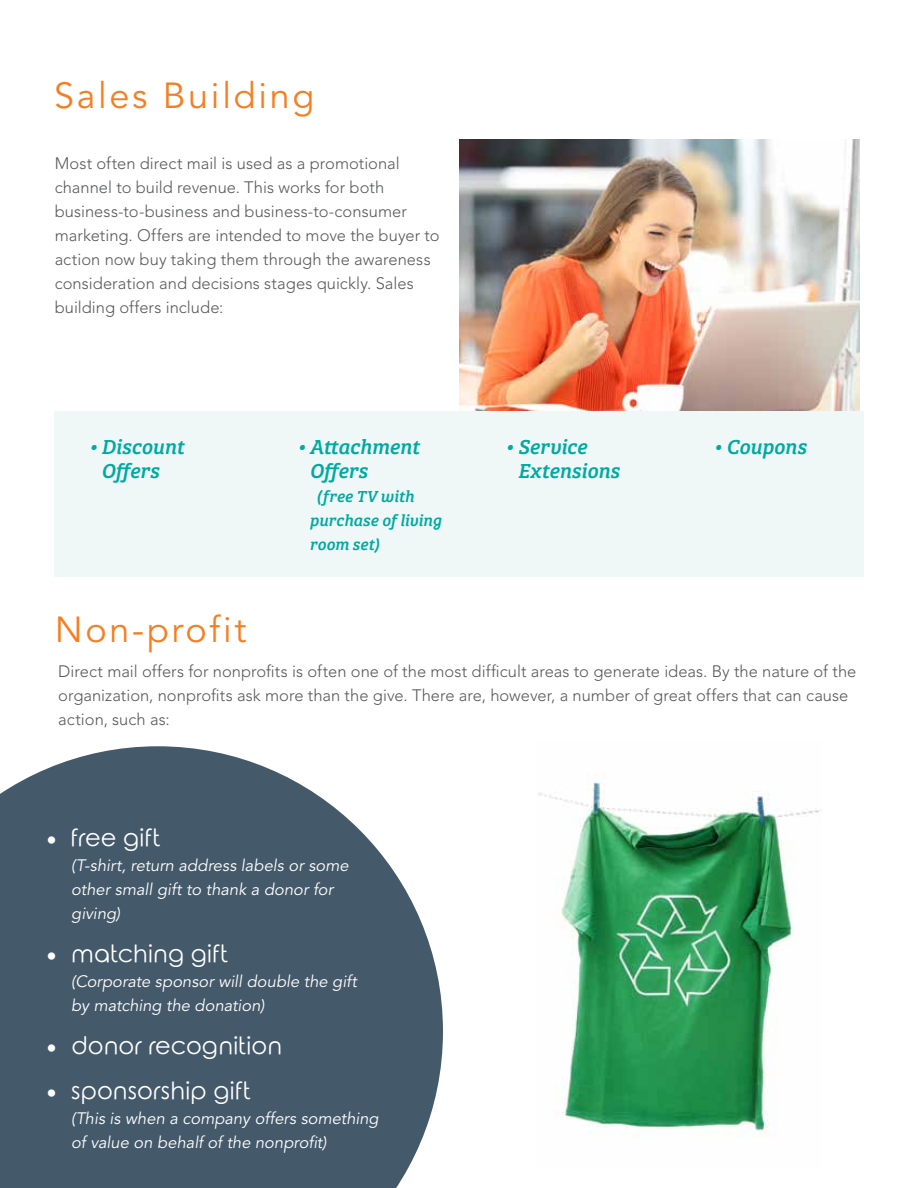
<style>
.page{position:relative;width:918px;height:1188px;background:#fff}
.page>*{position:absolute;margin:0;border:0;box-sizing:border-box;transform-origin:0 0}
.t1{font:36px "Avenir LT Std";letter-spacing:.075em;color:#f57e20}
.t2{font:24px "Rounded Elegance";letter-spacing:.005em;color:#fff}
.t3{font:italic 21px/24px "Bree Serif";letter-spacing:-.005em;color:#00a9a1}
.t4{font:300 16.5px/24px "Avenir LT Std";color:#58595b}
.t5{font:italic 16.5px/24px "Avenir LT Std";color:#fff}
.t6{font:italic 16.5px/24px "Bree Serif";color:#00a9a1}
</style>
<div class="page">
<img style="left:459px;top:139px;width:401px;height:272px">
<svg style="left:0;top:746px;width:443px;height:442px;background:#596c7b"></svg>
<img style="left:538px;top:781px;width:282px;height:354px">
<div style="left:54px;top:411px;width:809px;height:166px;background:#eff8f7"></div>
<h1 class="t1" style="left:54px;top:75px;width:262px">Sales Building</h1>
<p class="t4" style="left:55px;top:151px;width:386px">Most often direct mail is used as a promotional channel to build revenue. This works for both business-to-business and business-to-consumer marketing. Offers are intended to move the buyer to action now buy taking them through the awareness consideration and decisions stages quickly. Sales building offers include:</p>
<p class="t3" style="left:88px;top:433px;width:98px;text-align:center">•Discount<br>Offers</p>
<p class="t3" style="left:310px;top:433px;width:111px;text-indent:-14px">•Attachment<br>Offers</p>
<p class="t6" style="left:310px;top:483px;width:133px;text-indent:7px">(free TV with purchase of living room set)</p>
<h1 class="t1" style="left:55px;top:609px;width:193px">Non-profit</h1>
<p class="t3" style="left:518px;top:433px;width:103px;text-indent:-14px">• Service<br>Extensions</p>
<p class="t3" style="left:713px;top:433px;width:95px">•Coupons</p>
<p class="t4" style="left:58px;top:659px;width:800px">Direct mail offers for nonprofits is often one of the most difficult areas to generate ideas. By the nature of the organization, nonprofits ask more than the give. There are, however, a number of great offers that can cause action, such as:</p>
<h2 class="t2" style="left:44px;top:824px;width:118px">• free gift</h2>
<p class="t5" style="left:71px;top:854px;width:279px">(T-shirt, return address labels or some other small gift to thank a donor for giving)</p>
<h2 class="t2" style="left:44px;top:940px;width:186px">• matching gift</h2>
<p class="t5" style="left:71px;top:970px;width:287px">(Corporate sponsor will double the gift by matching the donation)</p>
<h2 class="t2" style="left:44px;top:1032px;width:239px">• donor recognition</h2>
<h2 class="t2" style="left:44px;top:1076px;width:209px">• sponsorship gift</h2>
<p class="t5" style="left:71px;top:1106px;width:309px">(This is when a company offers something of value on behalf of the nonprofit)</p>
</div>
